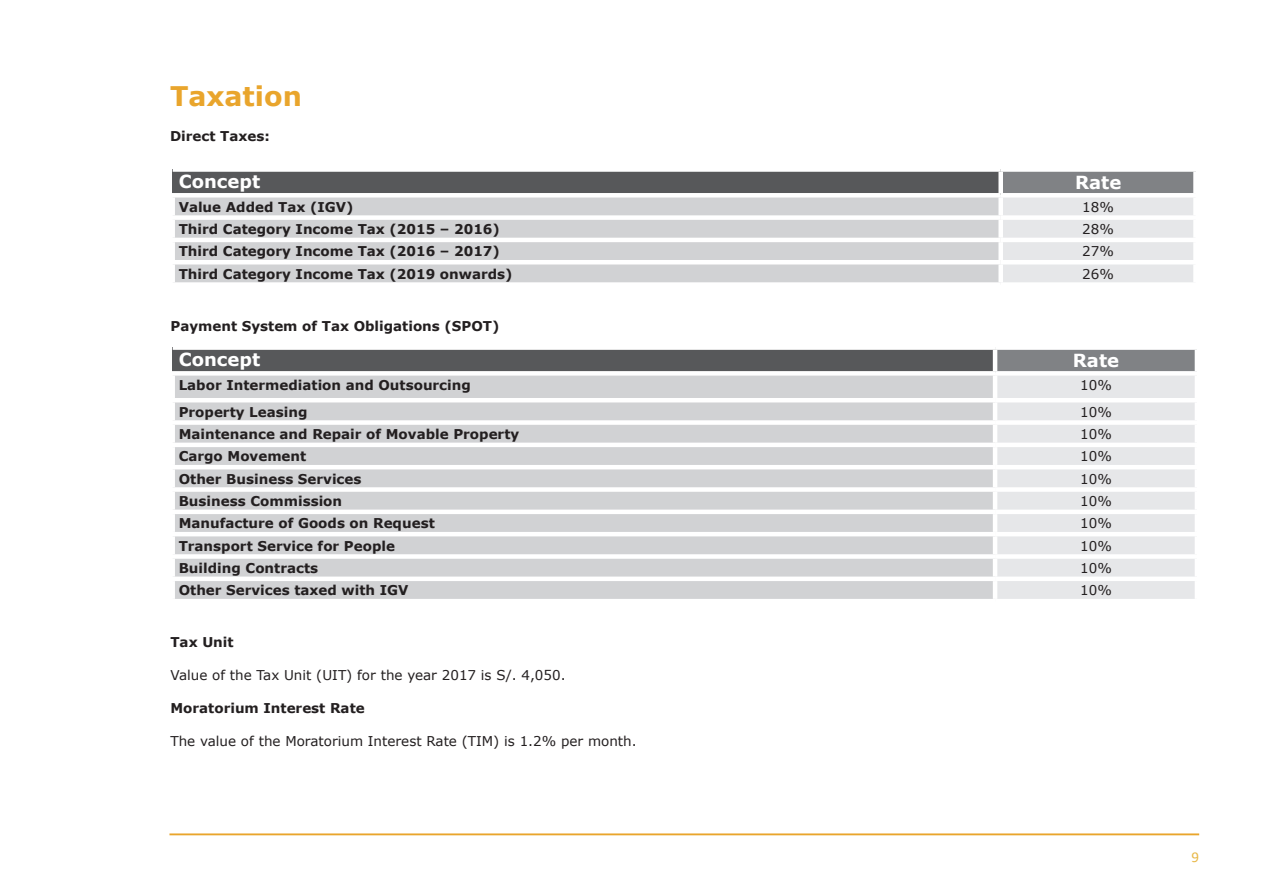
<style>
.page{position:relative;width:1263px;height:893px;background:#fff}
.page>*{position:absolute;margin:0;border:0;box-sizing:border-box;transform-origin:0 0}
.t1{font:700 27px "Verdana";color:#e9a52c}
.t2{font:700 18px "Verdana";color:#fff}
.t3{font:15px "Calibri";color:#e8b848}
.t4{font:700 13.5px "Verdana";color:#231f20}
.t5{font:13.5px "Verdana";color:#231f20}
</style>
<div class="page">
<hr style="left:169px;top:833px;width:1030px;height:2px;background:#e9a52c">
<div style="left:173px;top:169px;width:828px;height:26px;background:#57585a"></div>
<div style="left:1001px;top:169px;width:194px;height:26px;background:#808285"></div>
<div style="left:175px;top:198px;width:823px;height:84px;background:#d1d2d4"></div>
<div style="left:1003px;top:198px;width:190px;height:84px;background:#e6e7e9"></div>
<div style="left:170px;top:193px;width:831px;height:5px;background:#fff"></div>
<div style="left:1001px;top:193px;width:197px;height:5px;background:#fff"></div>
<div style="left:170px;top:215px;width:831px;height:5px;background:#fff"></div>
<div style="left:1001px;top:215px;width:197px;height:5px;background:#fff"></div>
<hr style="left:170px;top:238px;width:831px;height:4px;background:#fff">
<hr style="left:1001px;top:238px;width:197px;height:4px;background:#fff">
<hr style="left:170px;top:260px;width:831px;height:4px;background:#fff">
<hr style="left:1001px;top:260px;width:197px;height:4px;background:#fff">
<div style="left:173px;top:167px;width:828px;height:5px;background:#fff"></div>
<div style="left:1001px;top:167px;width:197px;height:5px;background:#fff"></div>
<div style="left:998px;top:172px;width:5px;height:21px;background:#fff"></div>
<div style="left:1193px;top:172px;width:5px;height:21px;background:#fff"></div>
<div style="left:173px;top:348px;width:822px;height:25px;background:#57585a"></div>
<div style="left:995px;top:348px;width:202px;height:25px;background:#808285"></div>
<div style="left:175px;top:376px;width:818px;height:223px;background:#d1d2d4"></div>
<div style="left:997px;top:376px;width:198px;height:223px;background:#e6e7e9"></div>
<div style="left:170px;top:371px;width:825px;height:5px;background:#fff"></div>
<div style="left:995px;top:371px;width:204px;height:5px;background:#fff"></div>
<hr style="left:170px;top:398px;width:825px;height:4px;background:#fff">
<hr style="left:995px;top:398px;width:204px;height:4px;background:#fff">
<div style="left:170px;top:420px;width:825px;height:5px;background:#fff"></div>
<div style="left:995px;top:420px;width:204px;height:5px;background:#fff"></div>
<hr style="left:170px;top:443px;width:825px;height:4px;background:#fff">
<hr style="left:995px;top:443px;width:204px;height:4px;background:#fff">
<hr style="left:170px;top:465px;width:825px;height:4px;background:#fff">
<hr style="left:995px;top:465px;width:204px;height:4px;background:#fff">
<div style="left:170px;top:487px;width:825px;height:5px;background:#fff"></div>
<div style="left:995px;top:487px;width:204px;height:5px;background:#fff"></div>
<hr style="left:170px;top:510px;width:825px;height:4px;background:#fff">
<hr style="left:995px;top:510px;width:204px;height:4px;background:#fff">
<hr style="left:170px;top:532px;width:825px;height:4px;background:#fff">
<hr style="left:995px;top:532px;width:204px;height:4px;background:#fff">
<div style="left:170px;top:554px;width:825px;height:5px;background:#fff"></div>
<div style="left:995px;top:554px;width:204px;height:5px;background:#fff"></div>
<hr style="left:170px;top:577px;width:825px;height:4px;background:#fff">
<hr style="left:995px;top:577px;width:204px;height:4px;background:#fff">
<div style="left:173px;top:345px;width:822px;height:5px;background:#fff"></div>
<div style="left:995px;top:345px;width:204px;height:5px;background:#fff"></div>
<hr style="left:993px;top:350px;width:4px;height:21px;background:#fff">
<hr style="left:1195px;top:350px;width:4px;height:21px;background:#fff">
<h1 class="t1" style="left:170px;top:77px;width:133px">Taxation</h1>
<p class="t4" style="left:170px;top:127px;width:101px">Direct Taxes:</p>
<h2 class="t2" style="left:179px;top:168px;width:83px">Concept</h2>
<h2 class="t2" style="left:1075px;top:170px;width:48px">Rate</h2>
<p class="t4" style="left:179px;top:197px;width:176px">Value Added Tax (IGV)</p>
<p class="t5" style="left:1082px;top:197px;width:33px">18%</p>
<p class="t4" style="left:179px;top:219px;width:323px">Third Category Income Tax (2015 – 2016)</p>
<p class="t5" style="left:1082px;top:220px;width:33px">28%</p>
<p class="t4" style="left:179px;top:242px;width:323px">Third Category Income Tax (2016 – 2017)</p>
<p class="t5" style="left:1082px;top:242px;width:33px">27%</p>
<p class="t4" style="left:179px;top:264px;width:335px">Third Category Income Tax (2019 onwards)</p>
<p class="t5" style="left:1082px;top:264px;width:33px">26%</p>
<p class="t4" style="left:170px;top:316px;width:330px">Payment System of Tax Obligations (SPOT)</p>
<h2 class="t2" style="left:179px;top:347px;width:83px">Concept</h2>
<h2 class="t2" style="left:1073px;top:348px;width:48px">Rate</h2>
<p class="t4" style="left:179px;top:375px;width:294px">Labor Intermediation and Outsourcing</p>
<p class="t5" style="left:1080px;top:375px;width:33px">10%</p>
<p class="t4" style="left:179px;top:402px;width:130px">Property Leasing</p>
<p class="t5" style="left:1080px;top:402px;width:33px">10%</p>
<p class="t4" style="left:179px;top:424px;width:342px">Maintenance and Repair of Movable Property</p>
<p class="t5" style="left:1080px;top:425px;width:33px">10%</p>
<p class="t4" style="left:179px;top:447px;width:129px">Cargo Movement</p>
<p class="t5" style="left:1080px;top:447px;width:33px">10%</p>
<p class="t4" style="left:179px;top:469px;width:184px">Other Business Services</p>
<p class="t5" style="left:1080px;top:469px;width:33px">10%</p>
<p class="t4" style="left:179px;top:491px;width:165px">Business Commission</p>
<p class="t5" style="left:1080px;top:492px;width:33px">10%</p>
<p class="t4" style="left:179px;top:514px;width:258px">Manufacture of Goods on Request</p>
<p class="t5" style="left:1080px;top:514px;width:33px">10%</p>
<p class="t4" style="left:179px;top:536px;width:218px">Transport Service for People</p>
<p class="t5" style="left:1080px;top:536px;width:33px">10%</p>
<p class="t4" style="left:179px;top:558px;width:141px">Building Contracts</p>
<p class="t5" style="left:1080px;top:559px;width:33px">10%</p>
<p class="t4" style="left:179px;top:581px;width:231px">Other Services taxed with IGV</p>
<p class="t5" style="left:1080px;top:581px;width:33px">10%</p>
<p class="t4" style="left:170px;top:633px;width:65px">Tax Unit</p>
<p class="t5" style="left:170px;top:666px;width:397px">Value of the Tax Unit (UIT) for the year 2017 is S/. 4,050.</p>
<p class="t4" style="left:170px;top:699px;width:196px">Moratorium Interest Rate</p>
<p class="t5" style="left:170px;top:732px;width:468px">The value of the Moratorium Interest Rate (TIM) is 1.2% per month.</p>
<p class="t3" style="left:1191px;top:846px;width:9px">9</p>
</div>
